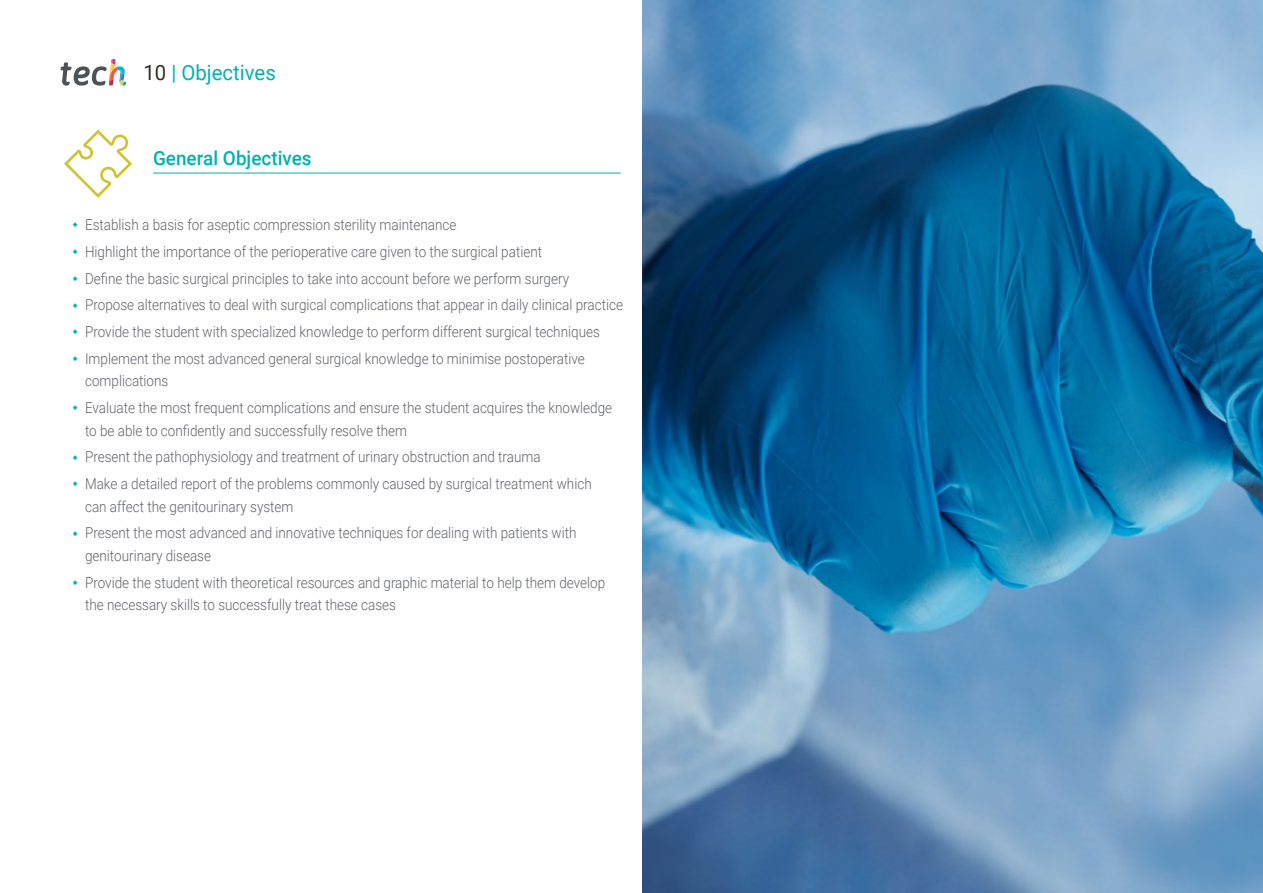
<style>
.page{position:relative;width:1263px;height:893px;background:#fff}
.page>*{position:absolute;margin:0;border:0;box-sizing:border-box;transform-origin:0 0}
.t1{font:21px "Roboto";color:#00b2af}
.t2{font:500 19.5px "Roboto";color:#00b2af}
.t3{font:300 15px/26.7px "Roboto";color:#61646a;scale:.9 1}
.s1{color:#312e20}
</style>
<div class="page">
<hr style="left:153px;top:173px;width:468px;height:1px;background:#00b2af">
<svg style="left:64px;top:130px;width:68px;height:68px"></svg>
<img style="left:642px;top:0;width:621px;height:893px">
<svg style="left:61px;top:59px;width:65px;height:27px"></svg>
<h1 class="t1" style="left:144px;top:57px;width:134px"><span class="s1">10</span> | Objectives</h1>
<h2 class="t2" style="left:153px;top:144px;width:160px">General Objectives</h2>
<p class="t3" style="left:85px;top:211px;width:599px">Establish a basis for aseptic compression sterility maintenance<br>Highlight the importance of the perioperative care given to the surgical patient<br>Define the basic surgical principles to take into account before we perform surgery<br>Propose alternatives to deal with surgical complications that appear in daily clinical practice Provide the student with specialized knowledge to perform different surgical techniques Implement the most advanced general surgical knowledge to minimise postoperative</p>
<p class="t3" style="left:85px;top:367px;width:587px">complications<br>Evaluate the most frequent complications and ensure the student acquires the knowledge</p>
<p class="t3" style="left:85px;top:416px;width:564px">to be able to confidently and successfully resolve them<br>Present the pathophysiology and treatment of urinary obstruction and trauma<br>Make a detailed report of the problems commonly caused by surgical treatment which</p>
<p class="t3" style="left:85px;top:492px;width:548px">can affect the genitourinary system<br>Present the most advanced and innovative techniques for dealing with patients with</p>
<p class="t3" style="left:85px;top:542px;width:580px">genitourinary disease<br>Provide the student with theoretical resources and graphic material to help them develop</p>
<p class="t3" style="left:85px;top:591px;width:347px">the necessary skills to successfully treat these cases</p>
</div>
